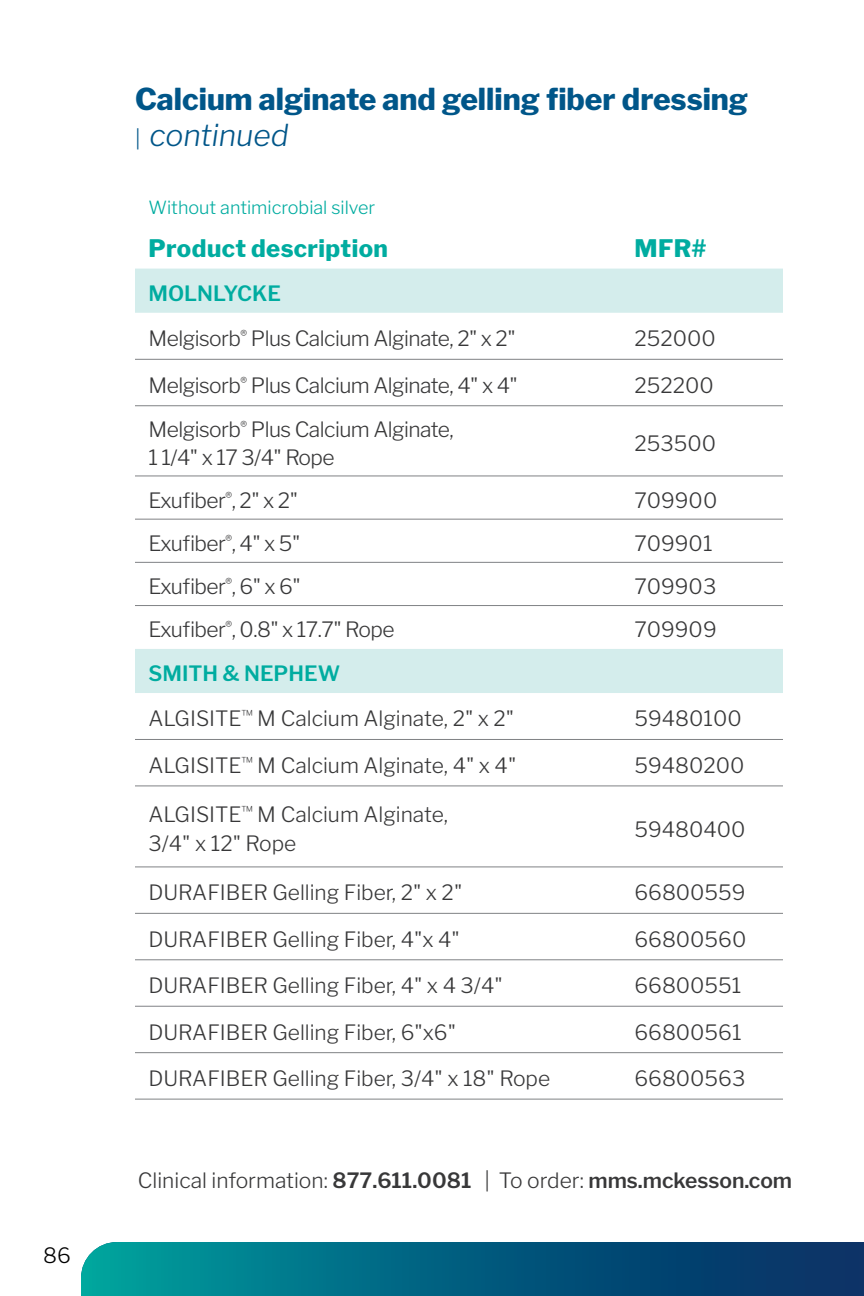
<style>
.page{position:relative;width:864px;height:1296px;background:#fff}
.page>*{position:absolute;margin:0;border:0;box-sizing:border-box;transform-origin:0 0}
.t1{font:800 30px/36px "Libre Franklin";color:#005689}
.t2{font:800 24px "Libre Franklin";letter-spacing:.02em;color:#00aca0}
.t3{font:300 21px/45.3px "Libre Franklin";color:#383839}
.t4{font:300 21px/45.3px "Libre Franklin";letter-spacing:-.025em;color:#383839}
.t5{font:300 21px "Libre Franklin";color:#000}
.t6{font:300 18px "Libre Franklin";color:#00aca0}
.s1{font-weight:300;font-size:21px}
.s2{font-weight:300;font-style:italic}
.s3{font-weight:600;color:#00aca0}
.s4{font-weight:600}
</style>
<div class="page">
<div style="left:135px;top:269px;width:648px;height:44px;background:#d4edec"></div>
<svg style="left:135px;top:358px;width:648px;height:741px"></svg>
<hr style="left:135px;top:562px;width:486px;height:1px;background:#808285">
<hr style="left:621px;top:562px;width:162px;height:1px;background:#808285">
<hr style="left:135px;top:605px;width:486px;height:1px;background:#808285">
<hr style="left:621px;top:605px;width:162px;height:1px;background:#808285">
<hr style="left:135px;top:359px;width:486px;height:1px;background:#808285">
<hr style="left:621px;top:359px;width:162px;height:1px;background:#808285">
<hr style="left:135px;top:405px;width:486px;height:1px;background:#808285">
<hr style="left:621px;top:405px;width:162px;height:1px;background:#808285">
<hr style="left:135px;top:475px;width:486px;height:1px;background:#808285">
<hr style="left:621px;top:475px;width:162px;height:1px;background:#808285">
<hr style="left:135px;top:519px;width:486px;height:1px;background:#808285">
<hr style="left:621px;top:519px;width:162px;height:1px;background:#808285">
<hr style="left:135px;top:739px;width:486px;height:1px;background:#808285">
<hr style="left:621px;top:739px;width:162px;height:1px;background:#808285">
<hr style="left:135px;top:785px;width:486px;height:1px;background:#808285">
<hr style="left:621px;top:785px;width:162px;height:1px;background:#808285">
<hr style="left:135px;top:866px;width:486px;height:1px;background:#808285">
<hr style="left:621px;top:866px;width:162px;height:1px;background:#808285">
<hr style="left:135px;top:913px;width:486px;height:1px;background:#808285">
<hr style="left:621px;top:913px;width:162px;height:1px;background:#808285">
<hr style="left:135px;top:959px;width:486px;height:1px;background:#808285">
<hr style="left:621px;top:959px;width:162px;height:1px;background:#808285">
<hr style="left:135px;top:1006px;width:486px;height:1px;background:#808285">
<hr style="left:621px;top:1006px;width:162px;height:1px;background:#808285">
<hr style="left:135px;top:1052px;width:486px;height:1px;background:#808285">
<hr style="left:621px;top:1052px;width:162px;height:1px;background:#808285">
<hr style="left:135px;top:1099px;width:486px;height:1px;background:#808285">
<hr style="left:621px;top:1099px;width:162px;height:1px;background:#808285">
<svg style="left:81px;top:1242px;width:783px;height:54px"></svg>
<p class="t5" style="left:43px;top:1239px;width:29px">86</p>
<h1 class="t1" style="left:135px;top:78px;width:615px">Calcium alginate and gelling fiber dressing <span class="s1">|</span> <span class="s2">continued</span></h1>
<p class="t6" style="left:148px;top:193px;width:228px">Without antimicrobial silver</p>
<p class="t2" style="left:148px;top:229px;width:241px">Product description</p>
<p class="t2" style="left:634px;top:229px;width:73px">MFR#</p>
<p class="t4" style="left:148px;top:269px;width:369px"><span class="s3">MOLNLYCKE<br></span>Melgisorb<sup>®</sup> Plus Calcium Alginate, 2" x 2"</p>
<p class="t3" style="left:635px;top:314px;width:83px">252000</p>
<p class="t4" style="left:149px;top:360px;width:371px">Melgisorb<sup>®</sup> Plus Calcium Alginate, 4" x 4"</p>
<p class="t3" style="left:635px;top:360px;width:81px">252200</p>
<p class="t4" style="left:149px;top:413px;width:307px;line-height:28.5px">Melgisorb<sup>®</sup> Plus Calcium Alginate,<br>1 1/4" x 17 3/4" Rope</p>
<p class="t3" style="left:635px;top:419px;width:83px">253500</p>
<p class="t3" style="left:149px;top:475px;width:151px">Exufiber<sup>®</sup>, 2" x 2"</p>
<p class="t3" style="left:635px;top:475px;width:84px">709900</p>
<p class="t3" style="left:149px;top:519px;width:153px">Exufiber<sup>®</sup>, 4" x 5"</p>
<p class="t3" style="left:635px;top:519px;width:80px">709901</p>
<p class="t3" style="left:149px;top:562px;width:154px">Exufiber<sup>®</sup>, 6" x 6"</p>
<p class="t3" style="left:635px;top:562px;width:83px">709903</p>
<p class="t4" style="left:149px;top:605px;width:248px">Exufiber<sup>®</sup>, 0.8" x 17.7" Rope</p>
<p class="t3" style="left:635px;top:605px;width:84px">709909</p>
<p class="t3" style="left:149px;top:649px;width:367px"><span class="s3">SMITH &amp; NEPHEW<br></span>ALGISITE<sup>™</sup> M Calcium Alginate, 2" x 2"</p>
<p class="t3" style="left:635px;top:694px;width:109px">59480100</p>
<p class="t3" style="left:149px;top:741px;width:369px">ALGISITE<sup>™</sup> M Calcium Alginate, 4" x 4"</p>
<p class="t3" style="left:635px;top:741px;width:112px">59480200</p>
<p class="t3" style="left:149px;top:798px;width:301px;line-height:28.5px">ALGISITE<sup>™</sup> M Calcium Alginate,<br>3/4" x 12" Rope</p>
<p class="t3" style="left:635px;top:804px;width:113px">59480400</p>
<p class="t3" style="left:149px;top:868px;width:315px">DURAFIBER Gelling Fiber, 2" x 2"</p>
<p class="t3" style="left:635px;top:868px;width:113px">66800559</p>
<p class="t3" style="left:149px;top:914px;width:313px">DURAFIBER Gelling Fiber, 4"x 4"</p>
<p class="t3" style="left:635px;top:914px;width:113px">66800560</p>
<p class="t3" style="left:149px;top:961px;width:356px">DURAFIBER Gelling Fiber, 4" x 4 3/4"</p>
<p class="t3" style="left:635px;top:961px;width:108px">66800551</p>
<p class="t3" style="left:149px;top:1007px;width:309px">DURAFIBER Gelling Fiber, 6"x6"</p>
<p class="t3" style="left:635px;top:1007px;width:109px">66800561</p>
<p class="t3" style="left:149px;top:1054px;width:403px">DURAFIBER Gelling Fiber, 3/4" x 18" Rope</p>
<p class="t3" style="left:635px;top:1054px;width:112px">66800563</p>
<p class="t3" style="left:138px;top:1156px;width:656px">Clinical information: <span class="s4">877.611.0081</span> | To order: <span class="s4">mms.mckesson.com</span></p>
</div>
